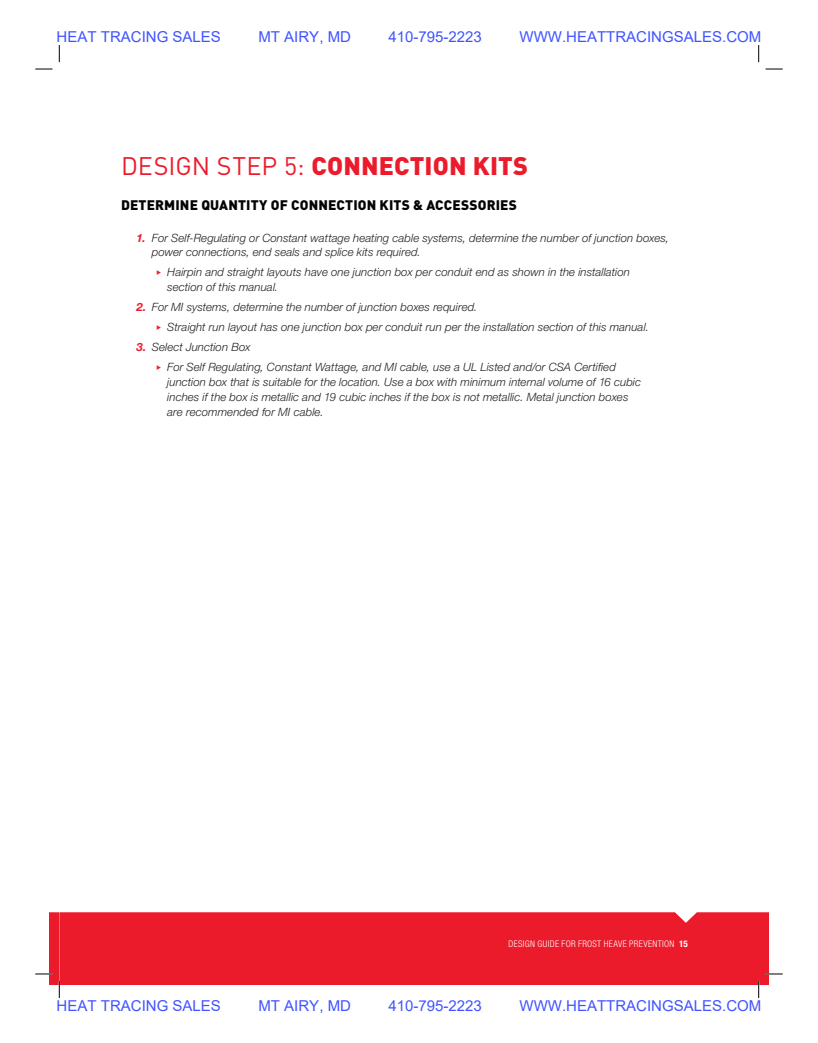
<style>
.page{position:relative;width:818px;height:1043px;background:#fff}
.page>*{position:absolute;margin:0;border:0;box-sizing:border-box;transform-origin:0 0}
.t1{font:900 25.12px "DIN";letter-spacing:.005em;color:#ec1b2b}
.t2{font:15px "Arial";color:#4054ff}
.t3{font:900 13.75px "DIN";letter-spacing:.01em;color:#040503}
.t4{font:italic 300 11.38px/14.9px "Helvetica Neue LT Std";letter-spacing:.005em;color:#231f20}
.t5{font:300 condensed 9.12px "Helvetica Neue LT Std";letter-spacing:.04em;color:#fff}
.s1{font-weight:400}
.s2{font-weight:700;color:#ec1b2b}
.s3{color:#ec1b2b}
.s4{font-weight:700}
</style>
<div class="page">
<div style="left:60px;top:912px;width:709px;height:72px;background:#ec1b2b"></div>
<svg style="left:35px;top:68px;width:17px;height:2px"></svg>
<svg style="left:765px;top:68px;width:17px;height:2px"></svg>
<svg style="left:765px;top:973px;width:17px;height:1px"></svg>
<svg style="left:59px;top:45px;width:1px;height:17px"></svg>
<svg style="left:35px;top:912px;width:25px;height:86px"></svg>
<svg style="left:758px;top:45px;width:1px;height:17px"></svg>
<svg style="left:758px;top:980px;width:1px;height:18px"></svg>
<h2 class="t2" style="left:57px;top:26px;width:166px">HEAT TRACING SALES</h2>
<h2 class="t2" style="left:258px;top:26px;width:94px">MT AIRY, MD</h2>
<h2 class="t2" style="left:388px;top:26px;width:95px">410-795-2223</h2>
<h2 class="t2" style="left:519px;top:26px;width:243px">WWW.HEATTRACINGSALES.COM</h2>
<h1 class="t1" style="left:121px;top:149px;width:408px"><span class="s1">DESIGN STEP 5:</span> CONNECTION KITS</h1>
<p class="t3" style="left:121px;top:195px;width:397px">DETERMINE QUANTITY OF CONNECTION KITS &amp; ACCESSORIES</p>
<p class="t4" style="left:152px;top:230px;width:518px;text-indent:-15px"><span class="s2">1.</span> For Self-Regulating or Constant wattage heating cable systems, determine the number of junction boxes, power connections, end seals and splice kits required.</p>
<p class="t4" style="left:167px;top:265px;width:464px;text-indent:-12px"><span class="s3">◆</span> Hairpin and straight layouts have one junction box per conduit end as shown in the installation section of this manual.</p>
<p class="t4" style="left:136px;top:299px;width:342px"><span class="s2">2.</span> For MI systems, determine the number of junction boxes required.</p>
<p class="t4" style="left:155px;top:319px;width:494px"><span class="s3">◆</span> Straight run layout has one junction box per conduit run per the installation section of this manual.</p>
<p class="t4" style="left:136px;top:339px;width:116px"><span class="s2">3.</span> Select Junction Box</p>
<p class="t4" style="left:167px;top:359px;width:475px;text-indent:-12px"><span class="s3">◆</span> For Self Regulating, Constant Wattage, and MI cable, use a UL Listed and/or CSA Certified junction box that is suitable for the location. Use a box with minimum internal volume of 16 cubic inches if the box is metallic and 19 cubic inches if the box is not metallic. Metal junction boxes are recommended for MI cable.</p>
<p class="t5" style="left:508px;top:938px;width:181px">DESIGN GUIDE FOR FROST HEAVE PREVENTION <span class="s4">15</span></p>
<h2 class="t2" style="left:57px;top:995px;width:166px">HEAT TRACING SALES</h2>
<h2 class="t2" style="left:258px;top:995px;width:94px">MT AIRY, MD</h2>
<h2 class="t2" style="left:388px;top:995px;width:95px">410-795-2223</h2>
<h2 class="t2" style="left:519px;top:995px;width:243px">WWW.HEATTRACINGSALES.COM</h2>
</div>
